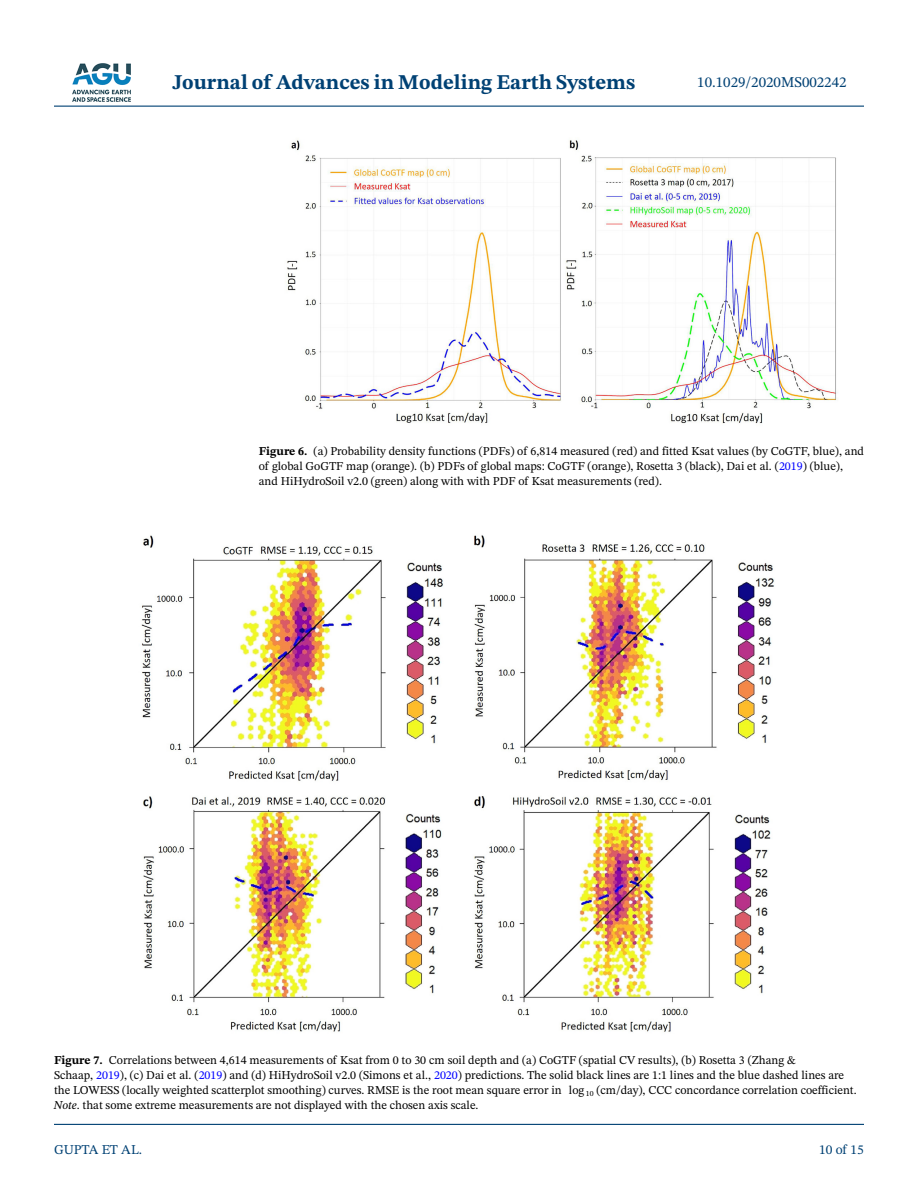
<style>
.page{position:relative;width:918px;height:1188px;background:#fff}
.page>*{position:absolute;margin:0;border:0;box-sizing:border-box;transform-origin:0 0}
.t1{font:700 21px "STIX Two Text";color:#004174}
.t2{font:15px "STIX Two Text";color:#004174}
.t3{font:13.5px "STIX Two Text";color:#004174}
.t4{font:12px/15px "STIX Two Text";color:#000}
.s1{font-weight:700}
.s2{color:#00f}
.s3{font-style:italic}
</style>
<div class="page">
<hr style="left:54px;top:106px;width:810px;height:1px;background:#004174">
<hr style="left:54px;top:1124px;width:810px;height:1px;background:#004174">
<img style="left:72px;top:63px;width:59px;height:39px">
<img style="left:287px;top:140px;width:551px;height:284px">
<img style="left:141px;top:535px;width:634px;height:497px">
<h1 class="t1" style="left:173px;top:67px;width:464px">Journal of Advances in Modeling Earth Systems</h1>
<p class="t2" style="left:697px;top:72px;width:151px">10.1029/2020MS002242</p>
<p class="t4" style="left:259px;top:443px;width:607px"><span class="s1">Figure 6.</span> (a) Probability density functions (PDFs) of 6,814 measured (red) and fitted Ksat values (by CoGTF, blue), and of global GoGTF map (orange). (b) PDFs of global maps: CoGTF (orange), Rosetta 3 (black), Dai et al. (<span class="s2">2019</span>) (blue), and HiHydroSoil v2.0 (green) along with with PDF of Ksat measurements (red).</p>
<p class="t4" style="left:54px;top:1053px;width:804px"><span class="s1">Figure 7.</span> Correlations between 4,614 measurements of Ksat from 0 to 30 cm soil depth and (a) CoGTF (spatial CV results), (b) Rosetta 3 (Zhang &amp;<br>Schaap, <span class="s2">2019</span>), (c) Dai et al. (<span class="s2">2019</span>) and (d) HiHydroSoil v2.0 (Simons et al., <span class="s2">2020</span>) predictions. The solid black lines are 1:1 lines and the blue dashed lines are the LOWESS (locally weighted scatterplot smoothing) curves. RMSE is the root mean square error in log <sub>10</sub> (cm/day), CCC concordance correlation coefficient.<br><span class="s3">Note</span>. that some extreme measurements are not displayed with the chosen axis scale.</p>
<p class="t3" style="left:54px;top:1140px;width:90px">GUPTA ET AL.</p>
<p class="t3" style="left:819px;top:1140px;width:46px">10 of 15</p>
</div>
